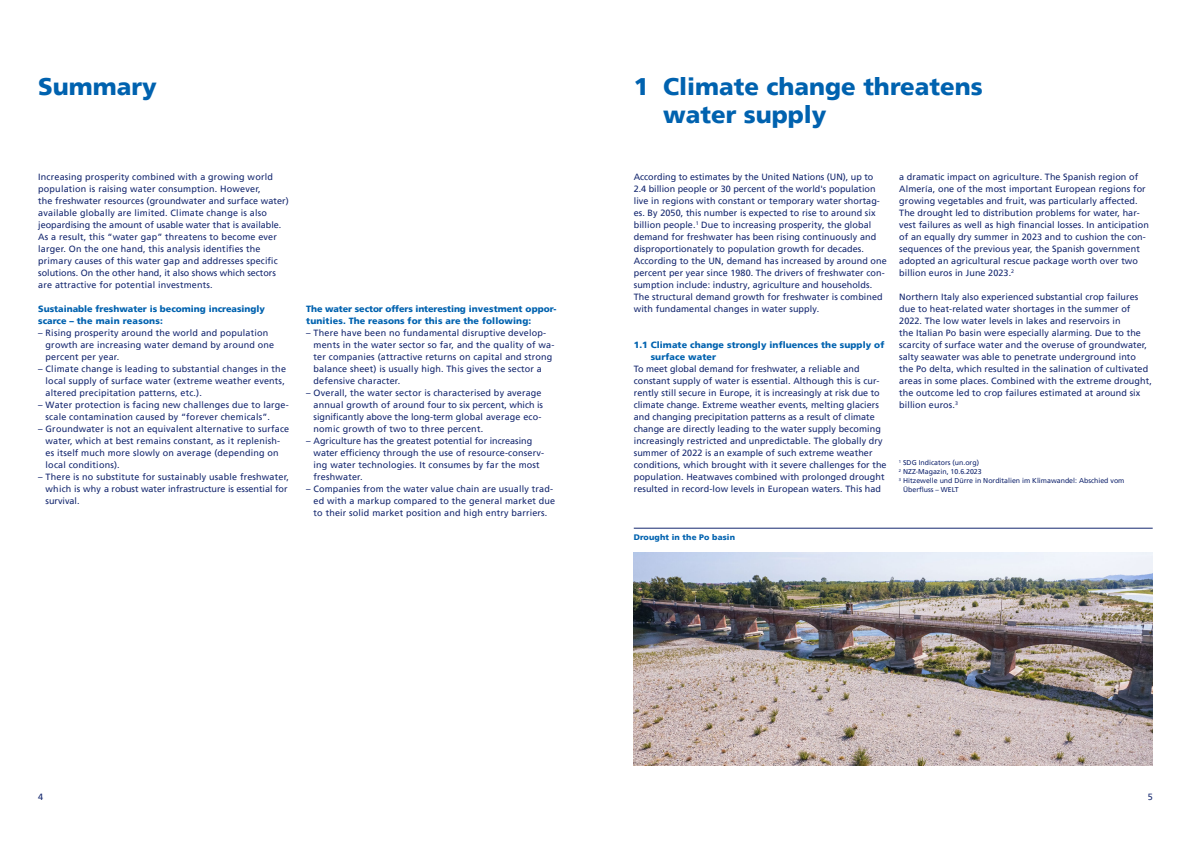
<style>
.page{position:relative;width:1191px;height:842px;background:#fff}
.page>*{position:absolute;margin:0;border:0;box-sizing:border-box;transform-origin:0 0}
.t1{font:900 24px/28px "Frutigerfor ZKB";color:#0062af}
.t2{font:9px/12px "Frutigerfor ZKB";letter-spacing:.01em;color:#14276f}
.t3{font:900 9px/12px "Frutigerfor ZKB";letter-spacing:.01em;color:#0062af}
.t4{font:900 8px "Frutigerfor ZKB";letter-spacing:.015em;color:#0062af}
.t5{font:7px "Frutigerfor ZKB";color:#14276f}
</style>
<div class="page">
<hr style="left:634px;top:528px;width:518px;height:1px;background:#14276f">
<img style="left:634px;top:552px;width:518px;height:213px">
<h1 class="t1" style="left:38px;top:72px;width:120px">Summary</h1>
<p class="t2" style="left:38px;top:171px;width:252px">Increasing prosperity combined with a growing world population is raising water consumption. However,<br>the freshwater resources (groundwater and surface water) available globally are limited. Climate change is also jeopardising the amount of usable water that is available.<br>As a result, this “water gap” threatens to become ever larger. On the one hand, this analysis identifies the primary causes of this water gap and addresses specific solutions. On the other hand, it also shows which sectors are attractive for potential investments.</p>
<p class="t3" style="left:38px;top:303px;width:228px">Sustainable freshwater is becoming increasingly scarce – the main reasons:</p>
<p class="t2" style="left:46px;top:327px;width:230px;text-indent:-7px">– Rising prosperity around the world and population growth are increasing water demand by around one percent per year.</p>
<p class="t2" style="left:46px;top:363px;width:242px;text-indent:-7px">– Climate change is leading to substantial changes in the local supply of surface water (extreme weather events, altered precipitation patterns, etc.).</p>
<p class="t2" style="left:46px;top:399px;width:245px;text-indent:-7px">– Water protection is facing new challenges due to large&shy;scale contamination caused by “forever chemicals”.</p>
<p class="t2" style="left:46px;top:423px;width:245px;text-indent:-7px">– Groundwater is not an equivalent alternative to surface water, which at best remains constant, as it replenish&shy;es itself much more slowly on average (depending on local conditions).</p>
<p class="t2" style="left:46px;top:471px;width:245px;text-indent:-7px">– There is no substitute for sustainably usable freshwater, which is why a robust water infrastructure is essential for survival.</p>
<p class="t3" style="left:306px;top:303px;width:252px">The water sector offers interesting investment oppor&shy;tunities. The reasons for this are the following:</p>
<p class="t2" style="left:314px;top:327px;width:242px;text-indent:-7px">– There have been no fundamental disruptive develop&shy;ments in the water sector so far, and the quality of wa&shy;ter companies (attractive returns on capital and strong balance sheet) is usually high. This gives the sector a defensive character.</p>
<p class="t2" style="left:314px;top:387px;width:231px;text-indent:-7px">– Overall, the water sector is characterised by average annual growth of around four to six percent, which is significantly above the long-term global average eco&shy;nomic growth of two to three percent.</p>
<p class="t2" style="left:314px;top:435px;width:232px;text-indent:-7px">– Agriculture has the greatest potential for increasing water efficiency through the use of resource-conserv&shy;ing water technologies. It consumes by far the most freshwater.</p>
<p class="t2" style="left:314px;top:483px;width:243px;text-indent:-7px">– Companies from the water value chain are usually trad&shy;ed with a markup compared to the general market due to their solid market position and high entry barriers.</p>
<h1 class="t1" style="left:663px;top:72px;width:321px;text-indent:-29px">1 Climate change threatens water supply</h1>
<p class="t2" style="left:634px;top:171px;width:254px">According to estimates by the United Nations (UN), up to 2.4 billion people or 30 percent of the world's population live in regions with constant or temporary water shortag&shy;es. By 2050, this number is expected to rise to around six billion people.<sup>1</sup> Due to increasing prosperity, the global demand for freshwater has been rising continuously and disproportionately to population growth for decades.<br>According to the UN, demand has increased by around one percent per year since 1980. The drivers of freshwater con&shy;sumption include: industry, agriculture and households.<br>The structural demand growth for freshwater is combined with fundamental changes in water supply.</p>
<p class="t3" style="left:650px;top:339px;width:235px;text-indent:-17px">1.1 Climate change strongly influences the supply of surface water</p>
<p class="t2" style="left:634px;top:363px;width:254px">To meet global demand for freshwater, a reliable and constant supply of water is essential. Although this is cur&shy;rently still secure in Europe, it is increasingly at risk due to climate change. Extreme weather events, melting glaciers and changing precipitation patterns as a result of climate change are directly leading to the water supply becoming increasingly restricted and unpredictable. The globally dry summer of 2022 is an example of such extreme weather conditions, which brought with it severe challenges for the population. Heatwaves combined with prolonged drought resulted in record-low levels in European waters. This had</p>
<p class="t2" style="left:899px;top:171px;width:251px">a dramatic impact on agriculture. The Spanish region of Almería, one of the most important European regions for growing vegetables and fruit, was particularly affected.<br>The drought led to distribution problems for water, har&shy;vest failures as well as high financial losses. In anticipation of an equally dry summer in 2023 and to cushion the con&shy;sequences of the previous year, the Spanish government adopted an agricultural rescue package worth over two billion euros in June 2023.<sup>2</sup></p>
<p class="t2" style="left:899px;top:291px;width:254px">Northern Italy also experienced substantial crop failures due to heat-related water shortages in the summer of 2022. The low water levels in lakes and reservoirs in<br>the Italian Po basin were especially alarming. Due to the scarcity of surface water and the overuse of groundwater, salty seawater was able to penetrate underground into the Po delta, which resulted in the salination of cultivated areas in some places. Combined with the extreme drought, the outcome led to crop failures estimated at around six billion euros.<sup>3</sup></p>
<p class="t5" style="left:899px;top:458px;width:82px"><sup>1</sup> SDG Indicators (un.org)</p>
<p class="t5" style="left:899px;top:467px;width:84px"><sup>2</sup> NZZ-Magazin, 10.6.2023</p>
<p class="t5" style="left:899px;top:476px;width:227px"><sup>3</sup> Hitzewelle und Dürre in Norditalien im Klimawandel: Abschied vom</p>
<p class="t5" style="left:903px;top:485px;width:57px">Überfluss – WELT</p>
<p class="t4" style="left:634px;top:532px;width:103px">Drought in the Po basin</p>
<p class="t2" style="left:38px;top:791px;width:7px">4</p>
<p class="t2" style="left:1147px;top:791px;width:7px">5</p>
</div>
